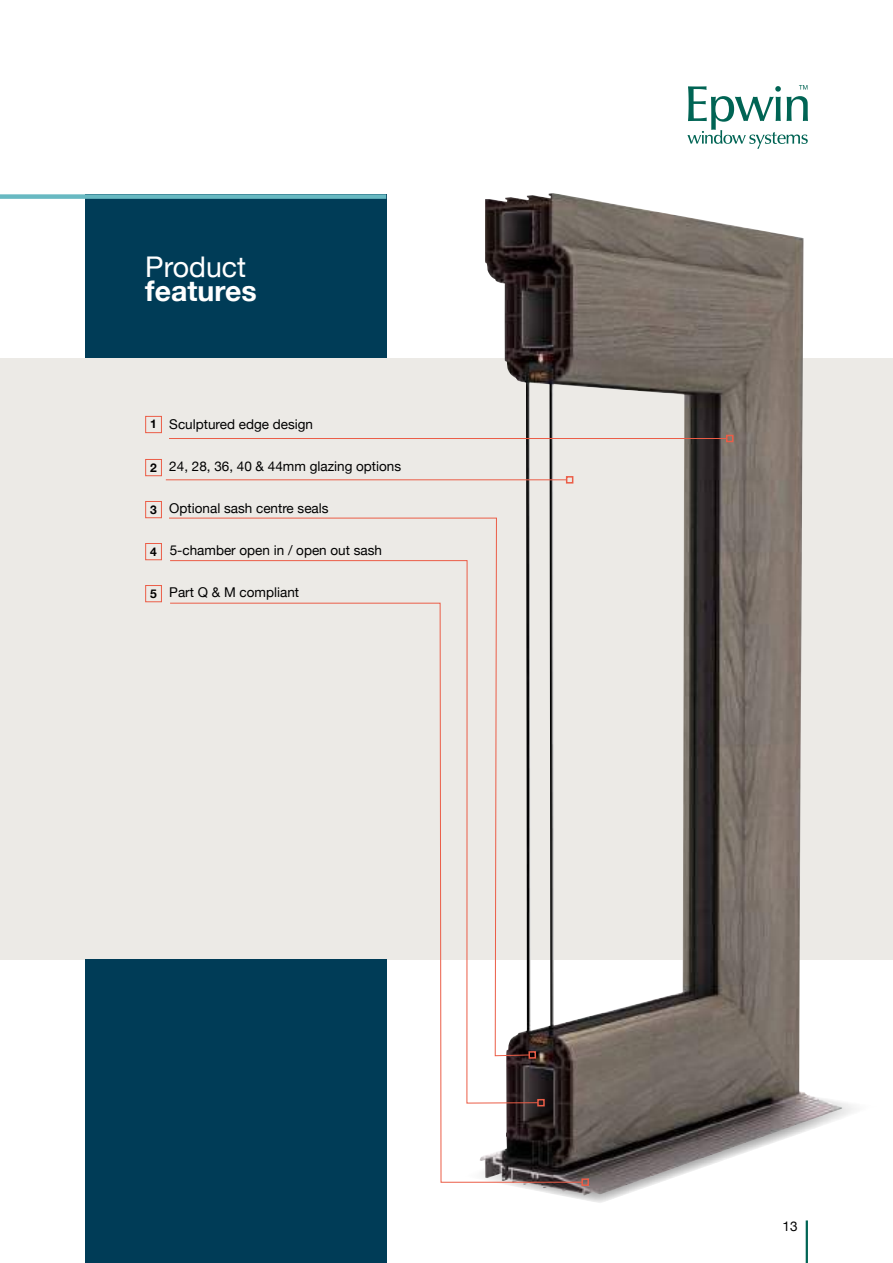
<style>
.page{position:relative;width:893px;height:1263px;background:#fff}
.page>*{position:absolute;margin:0;border:0;box-sizing:border-box;transform-origin:0 0}
.t1{font:700 28.5px "Helvetica Neue";color:#fff}
.t2{font:28.5px "Helvetica Neue";color:#fff}
.t3{font:13.5px "Helvetica Neue";color:#000}
.s1{font-weight:700;font-size:12px}
</style>
<div class="page">
<hr style="left:806px;top:1220px;width:2px;height:43px;background:#006454">
<svg style="left:687px;top:85px;width:121px;height:64px"></svg>
<svg style="left:560px;top:1103px;width:296px;height:100px"></svg>
<div style="left:0;top:358px;width:893px;height:601px;background:#eceae6"></div>
<div style="left:85px;top:959px;width:301px;height:304px;background:#003c57"></div>
<div style="left:85px;top:194px;width:301px;height:164px;background:#003c57"></div>
<div style="left:0;top:194px;width:386px;height:5px;background:#68b9c2"></div>
<img style="left:479px;top:193px;width:363px;height:1002px">
<div style="left:145px;top:416px;width:17px;height:17px;border:1px solid #eb5d47"></div>
<div style="left:145px;top:459px;width:17px;height:17px;border:1px solid #eb5d47"></div>
<div style="left:145px;top:501px;width:17px;height:17px;border:1px solid #eb5d47"></div>
<div style="left:145px;top:543px;width:17px;height:17px;border:1px solid #eb5d47"></div>
<div style="left:145px;top:585px;width:17px;height:17px;border:1px solid #eb5d47"></div>
<hr style="left:169px;top:438px;width:558px;height:1px;background:#eb5d47">
<div style="left:726px;top:435px;width:7px;height:7px;border:2px solid #eb5d47"></div>
<svg style="left:169px;top:517px;width:361px;height:43px"></svg>
<hr style="left:166px;top:479px;width:401px;height:1px;background:#eb5d47">
<div style="left:566px;top:476px;width:7px;height:8px;border:2px solid #eb5d47"></div>
<svg style="left:170px;top:560px;width:369px;height:42px"></svg>
<svg style="left:170px;top:602px;width:413px;height:581px"></svg>
<div style="left:581px;top:1178px;width:8px;height:8px;border:2px solid #eb5d47"></div>
<h1 class="t2" style="left:145px;top:246px;width:102px">Product</h1>
<h1 class="t1" style="left:145px;top:268px;width:113px">features</h1>
<p class="t3" style="left:150px;top:414px;width:164px"><span class="s1">1</span> Sculptured edge design</p>
<p class="t3" style="left:150px;top:456px;width:252px"><span class="s1">2</span> 24, 28, 36, 40 &amp; 44mm glazing options</p>
<p class="t3" style="left:150px;top:498px;width:180px"><span class="s1">3</span> Optional sash centre seals</p>
<p class="t3" style="left:150px;top:540px;width:233px"><span class="s1">4</span> 5-chamber open in / open out sash</p>
<p class="t3" style="left:150px;top:582px;width:150px"><span class="s1">5</span> Part Q &amp; M compliant</p>
<p class="t3" style="left:782px;top:1216px;width:17px">13</p>
</div>
